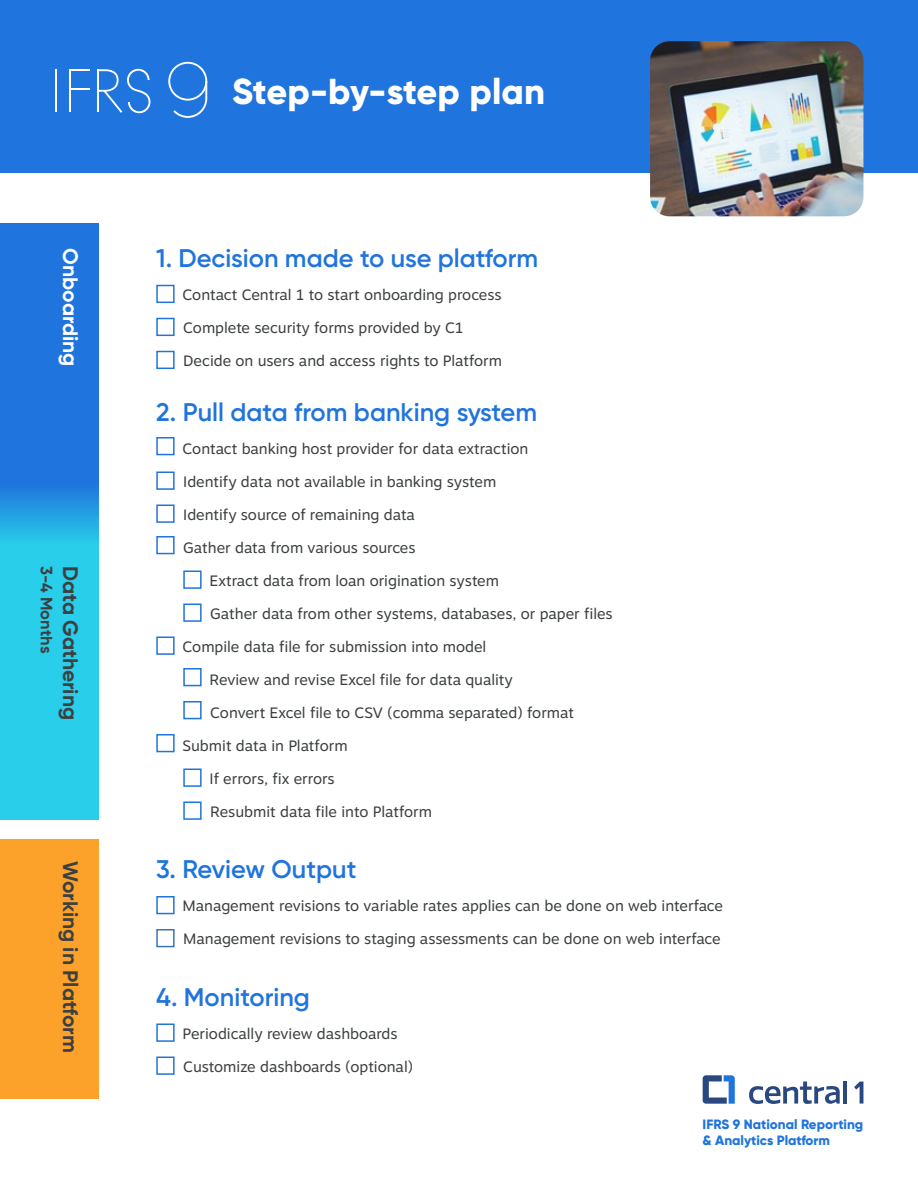
<style>
.page{position:relative;width:918px;height:1188px;background:#fff}
.page>*{position:absolute;margin:0;border:0;box-sizing:border-box;transform-origin:0 0}
.t1{font:800 36px "Gilroy";letter-spacing:-.005em;color:#fff}
.t2{font:600 25.5px "Gilroy";color:#2074dd}
.t3{font:700 21px "Gilroy";color:#3d4040}
.t4{font:700 21px "Gilroy";color:#fff}
.t5{font:700 16.5px "Gilroy";color:#3d4040}
.t6{font:15px "Motiva Sans";color:#3d4040}
.t7{font:800 13.5px/16.2px "Gilroy";color:#2074dd}
</style>
<div class="page">
<svg style="left:0;top:224px;width:99px;height:595px;background:#24a2e3"></svg>
<div style="left:0;top:839px;width:99px;height:260px;background:#fca22b"></div>
<div style="left:0;top:0;width:918px;height:173px;background:#2074dd"></div>
<hr style="left:55px;top:69px;width:2px;height:43px;background:#fff">
<hr style="left:69px;top:69px;width:2px;height:43px;background:#fff">
<svg style="left:71px;top:69px;width:18px;height:2px"></svg>
<svg style="left:71px;top:88px;width:18px;height:2px"></svg>
<hr style="left:97px;top:69px;width:2px;height:43px;background:#fff">
<svg style="left:168px;top:62px;width:39px;height:56px"></svg>
<svg style="left:99px;top:69px;width:51px;height:44px"></svg>
<svg style="left:703px;top:1075px;width:32px;height:29px"></svg>
<hr style="left:843px;top:1082px;width:3px;height:22px;background:#29487f">
<svg style="left:854px;top:1082px;width:9px;height:22px"></svg>
<svg style="left:749px;top:1082px;width:91px;height:22px"></svg>
<div style="left:156px;top:285px;width:19px;height:18px;border:2px solid #2074dd"></div>
<div style="left:156px;top:318px;width:19px;height:18px;border:2px solid #2074dd"></div>
<div style="left:156px;top:351px;width:19px;height:18px;border:2px solid #2074dd"></div>
<div style="left:156px;top:437px;width:19px;height:18px;border:2px solid #2074dd"></div>
<div style="left:156px;top:472px;width:19px;height:18px;border:2px solid #2074dd"></div>
<div style="left:156px;top:505px;width:19px;height:18px;border:2px solid #2074dd"></div>
<div style="left:156px;top:536px;width:19px;height:18px;border:2px solid #2074dd"></div>
<div style="left:183px;top:571px;width:19px;height:18px;border:2px solid #2074dd"></div>
<div style="left:183px;top:604px;width:19px;height:18px;border:2px solid #2074dd"></div>
<div style="left:156px;top:637px;width:19px;height:18px;border:2px solid #2074dd"></div>
<div style="left:183px;top:668px;width:19px;height:18px;border:2px solid #2074dd"></div>
<div style="left:183px;top:701px;width:19px;height:18px;border:2px solid #2074dd"></div>
<div style="left:156px;top:734px;width:19px;height:18px;border:2px solid #2074dd"></div>
<div style="left:183px;top:769px;width:19px;height:18px;border:2px solid #2074dd"></div>
<div style="left:183px;top:802px;width:19px;height:18px;border:2px solid #2074dd"></div>
<div style="left:156px;top:896px;width:19px;height:18px;border:2px solid #2074dd"></div>
<div style="left:156px;top:929px;width:19px;height:18px;border:2px solid #3c72b8"></div>
<div style="left:156px;top:1024px;width:19px;height:18px;border:2px solid #2074dd"></div>
<div style="left:156px;top:1057px;width:19px;height:18px;border:2px solid #2074dd"></div>
<img style="left:650px;top:41px;width:213px;height:175px">
<h3 class="t4" style="left:84px;top:248px;width:120px;rotate:90deg">Onboarding</h3>
<p class="t5" style="left:57px;top:566px;width:89px;rotate:90deg">3-4 Months</p>
<h3 class="t3" style="left:84px;top:566px;width:155px;rotate:90deg">Data Gathering</h3>
<h3 class="t3" style="left:84px;top:861px;width:193px;rotate:90deg">Working in Platform</h3>
<h1 class="t1" style="left:232px;top:68px;width:314px">Step-by-step plan</h1>
<h2 class="t2" style="left:156px;top:242px;width:383px">1. Decision made to use platform</h2>
<p class="t6" style="left:183px;top:284px;width:321px">Contact Central 1 to start onboarding process</p>
<p class="t6" style="left:183px;top:317px;width:282px">Complete security forms provided by C1</p>
<p class="t6" style="left:183px;top:350px;width:320px">Decide on users and access rights to Platform</p>
<h2 class="t2" style="left:156px;top:396px;width:382px">2. Pull data from banking system</h2>
<p class="t6" style="left:183px;top:437px;width:347px">Contact banking host provider for data extraction</p>
<p class="t6" style="left:183px;top:470px;width:315px">Identify data not available in banking system</p>
<p class="t6" style="left:183px;top:503px;width:233px">Identify source of remaining data</p>
<p class="t6" style="left:183px;top:536px;width:234px">Gather data from various sources</p>
<p class="t6" style="left:210px;top:569px;width:291px">Extract data from loan origination system</p>
<p class="t6" style="left:210px;top:602px;width:404px">Gather data from other systems, databases, or paper files</p>
<p class="t6" style="left:183px;top:635px;width:305px">Compile data file for submission into model</p>
<p class="t6" style="left:210px;top:668px;width:305px">Review and revise Excel file for data quality</p>
<p class="t6" style="left:210px;top:701px;width:365px">Convert Excel file to CSV (comma separated) format</p>
<p class="t6" style="left:183px;top:734px;width:167px">Submit data in Platform</p>
<p class="t6" style="left:210px;top:767px;width:127px">If errors, fix errors</p>
<p class="t6" style="left:210px;top:800px;width:223px">Resubmit data file into Platform</p>
<h2 class="t2" style="left:156px;top:854px;width:202px">3. Review Output</h2>
<p class="t6" style="left:183px;top:895px;width:542px">Management revisions to variable rates applies can be done on web interface</p>
<p class="t6" style="left:183px;top:928px;width:539px">Management revisions to staging assessments can be done on web interface</p>
<h2 class="t2" style="left:156px;top:981px;width:155px">4. Monitoring</h2>
<p class="t6" style="left:183px;top:1022px;width:217px">Periodically review dashboards</p>
<p class="t6" style="left:183px;top:1055px;width:231px">Customize dashboards (optional)</p>
<p class="t7" style="left:703px;top:1116px;width:162px">IFRS 9 National Reporting &amp; Analytics Platform</p>
</div>
